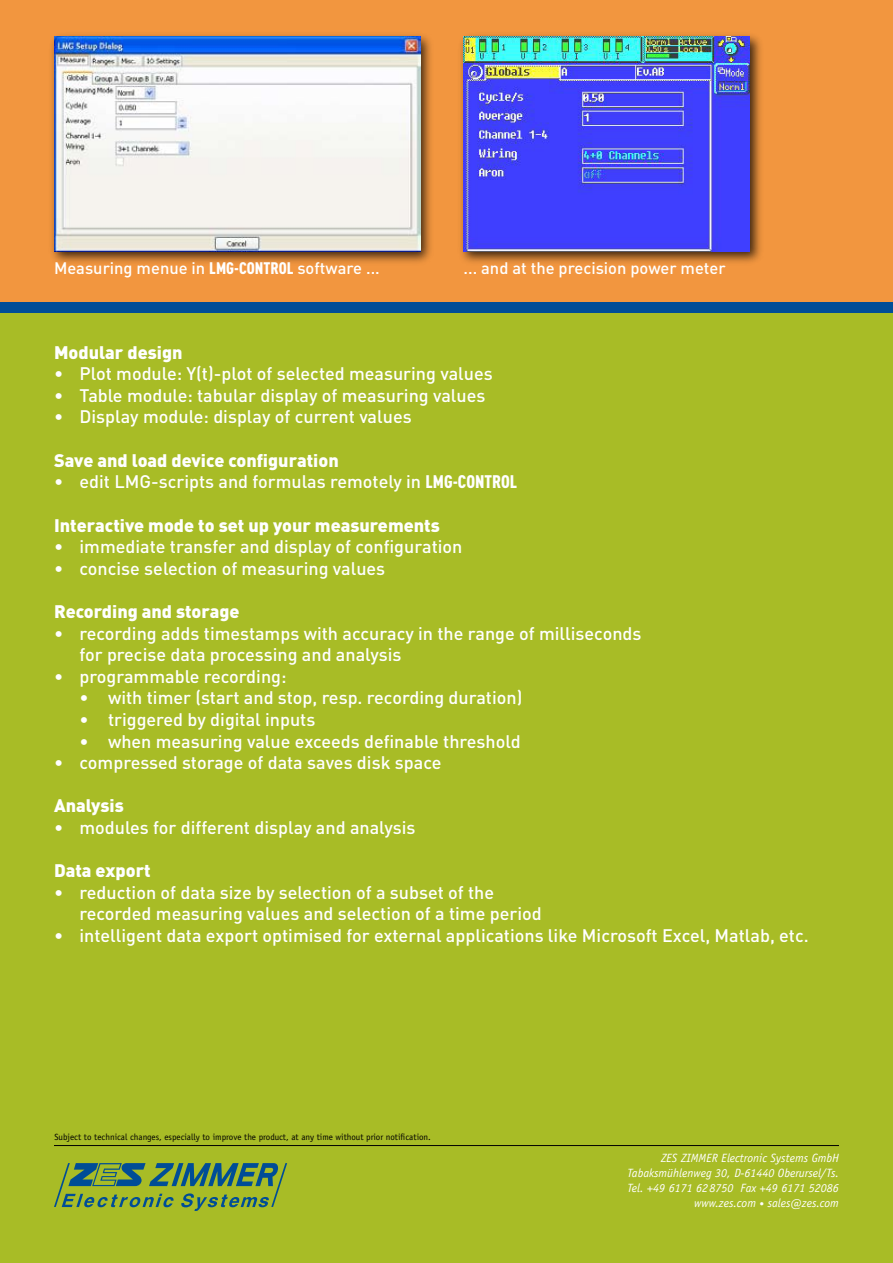
<style>
.page{position:relative;width:893px;height:1263px;background:#a8bc26}
.page>*{position:absolute;margin:0;border:0;box-sizing:border-box;transform-origin:0 0}
.t1{font:500 18px/21.6px "DIN";color:#fff}
.t2{font:900 18px "DIN";color:#fff}
.t3{font:500 16.5px "DIN";color:#fff}
.t4{font:italic 12px/15px "Officina Sans";color:#fff;text-align:right}
.t5{font:9px "Officina Sans";color:#000}
.s1{font-family:"DIN Cond";font-weight:900}
.s2{font-size:9px}
</style>
<div class="page">
<div style="left:0;top:0;width:893px;height:313px;background:#004d97"></div>
<hr style="left:54px;top:1145px;width:785px;height:1px;background:#000">
<svg style="left:54px;top:1163px;width:233px;height:48px"></svg>
<div style="left:0;top:0;width:893px;height:302px;background:#f2963f"></div>
<div style="left:48px;top:31px;width:387px;height:236px;background:#000;opacity:.75"></div>
<img style="left:54px;top:37px;width:366px;height:214px">
<div style="left:458px;top:31px;width:306px;height:236px;background:#000;opacity:.75"></div>
<img style="left:463px;top:37px;width:287px;height:215px">
<p class="t3" style="left:54px;top:257px;width:327px">Measuring menue in <span class="s1">LMG-CONTROL</span> software ...</p>
<p class="t3" style="left:463px;top:257px;width:264px">... and at the precision power meter</p>
<p class="t2" style="left:54px;top:340px;width:130px">Modular design</p>
<p class="t1" style="left:54px;top:362px;width:440px">• Plot module: Y(t)-plot of selected measuring values</p>
<p class="t1" style="left:54px;top:384px;width:433px">• Table module: tabular display of measuring values</p>
<p class="t1" style="left:54px;top:406px;width:359px">• Display module: display of current values</p>
<p class="t2" style="left:54px;top:448px;width:286px">Save and load device configuration</p>
<p class="t1" style="left:54px;top:470px;width:465px">• edit LMG-scripts and formulas remotely in <span class="s1">LMG-CONTROL</span></p>
<p class="t2" style="left:54px;top:513px;width:387px">Interactive mode to set up your measurements</p>
<p class="t1" style="left:54px;top:535px;width:410px">• immediate transfer and display of configuration</p>
<p class="t1" style="left:54px;top:557px;width:333px">• concise selection of measuring values</p>
<p class="t2" style="left:54px;top:599px;width:187px">Recording and storage</p>
<p class="t1" style="left:80px;top:622px;width:563px;text-indent:-26px">• recording adds timestamps with accuracy in the range of milliseconds for precise data processing and analysis</p>
<p class="t1" style="left:54px;top:665px;width:234px">• programmable recording:</p>
<p class="t1" style="left:80px;top:686px;width:444px">• with timer (start and stop, resp. recording duration)</p>
<p class="t1" style="left:80px;top:708px;width:237px">• triggered by digital inputs</p>
<p class="t1" style="left:80px;top:730px;width:443px">• when measuring value exceeds definable threshold</p>
<p class="t1" style="left:54px;top:751px;width:389px">• compressed storage of data saves disk space</p>
<p class="t2" style="left:54px;top:794px;width:71px">Analysis</p>
<p class="t1" style="left:54px;top:816px;width:363px">• modules for different display and analysis</p>
<p class="t2" style="left:54px;top:858px;width:98px">Data export</p>
<p class="t1" style="left:80px;top:881px;width:464px;text-indent:-26px">• reduction of data size by selection of a subset of the recorded measuring values and selection of a time period</p>
<p class="t1" style="left:54px;top:924px;width:756px">• intelligent data export optimised for external applications like Microsoft Excel, Matlab, etc.</p>
<p class="t5" style="left:54px;top:1132px;width:378px">Subject to technical changes, especially to improve the product, at any time without prior notification.</p>
<p class="t4" style="left:627px;top:1150px;width:213px">ZES ZIMMER Electronic Systems GmbH Tabaksmühlenweg 30, D-61440 Oberursel/Ts.<br>Tel. +49 6171 628750 Fax +49 6171 52086 www.zes.com <span class="s2">•</span> sales@zes.com</p>
</div>
